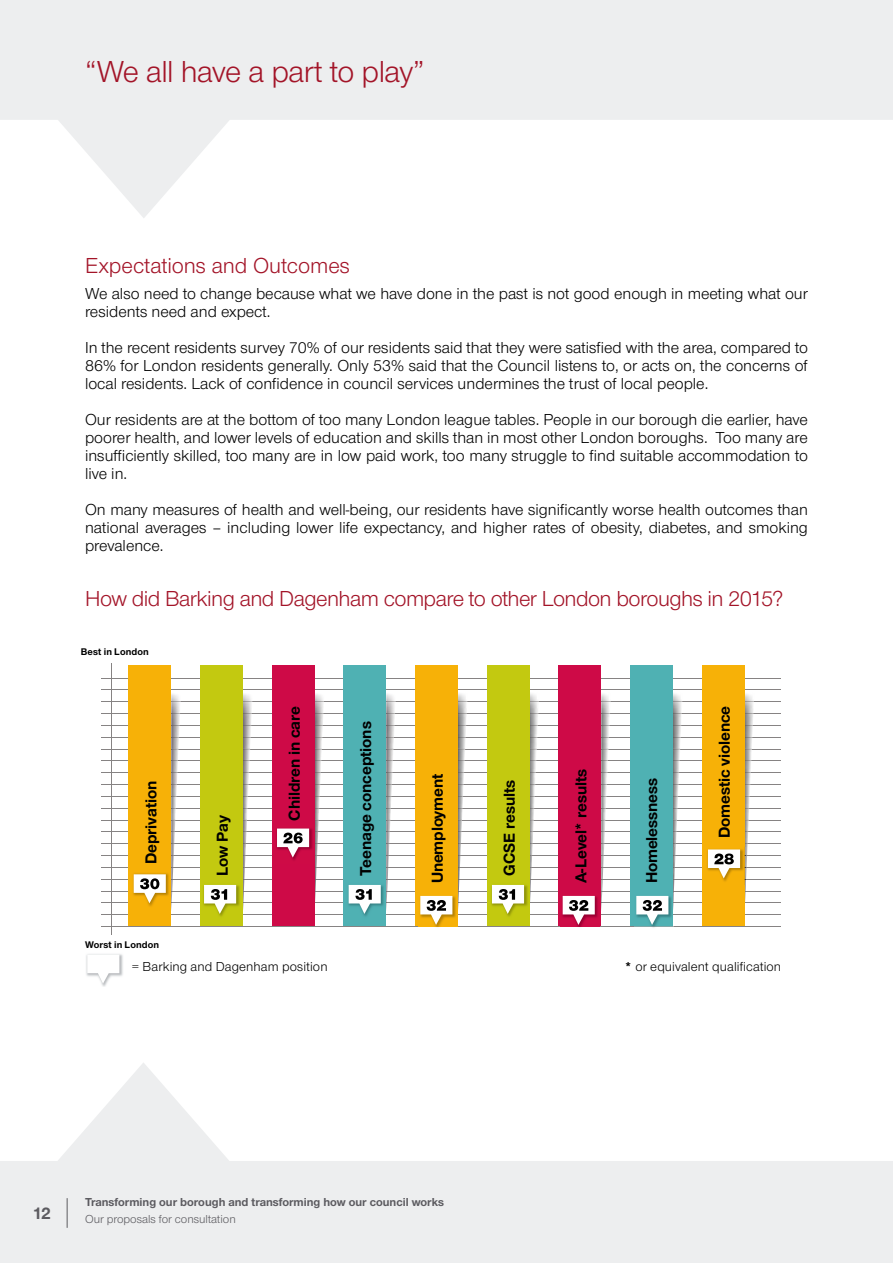
<style>
.page{position:relative;width:893px;height:1263px;background:#fff}
.page>*{position:absolute;margin:0;border:0;box-sizing:border-box;transform-origin:0 0}
.t1{font:31.5px "Nimbus San Nov TOT";letter-spacing:-.02em;color:#a31428}
.t2{font:22.5px "Nimbus San Nov TOT";letter-spacing:-.025em;color:#a31428}
.t3{font:22.5px "Nimbus San Nov TOT";color:#a31428}
.t4{font:700 17.55px "Nimbus San Nov TOT";color:#5c5b60}
.t5{font:16.5px/18px "Nimbus San Nov TOT";color:#000;text-align:justify}
.t6{font:700 16.35px "Nimbus San Nov TOT";letter-spacing:-.01em;color:#000}
.t7{font:13.5px "Nimbus San Nov TOT";letter-spacing:.01em;color:#000}
.t8{font:700 12px "Nimbus San Nov TOT";color:#5c5b60}
.t9{font:12px "Nimbus San Nov TOT";color:#5c5b60}
.t10{font:700 10.05px "Nimbus San Nov TOT";letter-spacing:.01em;color:#000}
.s1{font-weight:700}
</style>
<div class="page">
<svg style="left:0;top:1063px;width:893px;height:200px;fill:#edeeef"></svg>
<svg style="left:0;top:0;width:893px;height:218px;fill:#edeeef"></svg>
<hr style="left:67px;top:1198px;width:1px;height:30px;background:#5c5b60">
<hr style="left:101px;top:926px;width:680px;height:1px;background:#868383">
<hr style="left:101px;top:903px;width:680px;height:1px;background:#868383">
<hr style="left:101px;top:879px;width:680px;height:1px;background:#868383">
<hr style="left:101px;top:855px;width:680px;height:1px;background:#868383">
<hr style="left:101px;top:761px;width:680px;height:1px;background:#868383">
<hr style="left:101px;top:713px;width:680px;height:1px;background:#868383">
<hr style="left:101px;top:784px;width:680px;height:1px;background:#868383">
<hr style="left:101px;top:737px;width:680px;height:1px;background:#868383">
<hr style="left:101px;top:690px;width:680px;height:1px;background:#868383">
<hr style="left:101px;top:832px;width:680px;height:1px;background:#868383">
<hr style="left:101px;top:808px;width:680px;height:1px;background:#868383">
<hr style="left:101px;top:914px;width:680px;height:1px;background:#868383">
<hr style="left:101px;top:891px;width:680px;height:1px;background:#868383">
<hr style="left:101px;top:867px;width:680px;height:1px;background:#868383">
<hr style="left:101px;top:843px;width:680px;height:1px;background:#868383">
<hr style="left:101px;top:749px;width:680px;height:1px;background:#868383">
<hr style="left:101px;top:701px;width:680px;height:1px;background:#868383">
<hr style="left:101px;top:772px;width:680px;height:1px;background:#868383">
<hr style="left:101px;top:725px;width:680px;height:1px;background:#868383">
<hr style="left:101px;top:678px;width:680px;height:1px;background:#868383">
<hr style="left:112px;top:663px;width:1px;height:271px;background:#868383">
<hr style="left:101px;top:820px;width:680px;height:1px;background:#868383">
<hr style="left:101px;top:796px;width:680px;height:1px;background:#868383">
<img style="left:386px;top:773px;width:6px;height:131px">
<img style="left:386px;top:694px;width:10px;height:78px">
<div style="left:343px;top:665px;width:43px;height:261px;background:#4fb1b3"></div>
<img style="left:315px;top:773px;width:6px;height:131px">
<img style="left:315px;top:694px;width:9px;height:78px">
<div style="left:272px;top:665px;width:43px;height:261px;background:#ce0a47"></div>
<img style="left:243px;top:773px;width:6px;height:136px">
<img style="left:243px;top:726px;width:8px;height:46px">
<img style="left:243px;top:694px;width:10px;height:31px">
<div style="left:200px;top:665px;width:43px;height:261px;background:#c3c910"></div>
<img style="left:171px;top:773px;width:6px;height:137px">
<img style="left:171px;top:694px;width:10px;height:78px">
<div style="left:128px;top:665px;width:43px;height:261px;background:#f7b107"></div>
<img style="left:745px;top:694px;width:9px;height:210px">
<div style="left:702px;top:665px;width:43px;height:261px;background:#f7b107"></div>
<img style="left:673px;top:693px;width:10px;height:198px">
<div style="left:630px;top:665px;width:43px;height:261px;background:#4fb1b3"></div>
<img style="left:601px;top:694px;width:10px;height:216px">
<div style="left:558px;top:665px;width:43px;height:261px;background:#ce0a47"></div>
<img style="left:530px;top:693px;width:9px;height:211px">
<div style="left:487px;top:665px;width:43px;height:261px;background:#c3c910"></div>
<img style="left:458px;top:693px;width:10px;height:216px">
<div style="left:415px;top:665px;width:43px;height:261px;background:#f7b107"></div>
<img style="left:133px;top:873px;width:35px;height:33px">
<svg style="left:134px;top:874px;width:39px;height:30px"></svg>
<img style="left:86px;top:954px;width:37px;height:32px">
<svg style="left:87px;top:955px;width:32px;height:28px"></svg>
<img style="left:203px;top:884px;width:37px;height:32px">
<svg style="left:204px;top:885px;width:32px;height:29px"></svg>
<img style="left:276px;top:828px;width:37px;height:32px">
<svg style="left:277px;top:828px;width:32px;height:29px"></svg>
<img style="left:348px;top:885px;width:20px;height:31px">
<svg style="left:349px;top:879px;width:39px;height:35px"></svg>
<img style="left:418px;top:895px;width:39px;height:32px">
<svg style="left:420px;top:896px;width:32px;height:29px"></svg>
<img style="left:491px;top:884px;width:37px;height:32px">
<svg style="left:492px;top:885px;width:32px;height:29px"></svg>
<img style="left:560px;top:895px;width:40px;height:32px">
<svg style="left:563px;top:896px;width:32px;height:29px"></svg>
<img style="left:634px;top:925px;width:39px;height:2px">
<svg style="left:636px;top:891px;width:38px;height:34px"></svg>
<img style="left:707px;top:850px;width:39px;height:34px">
<svg style="left:708px;top:843px;width:40px;height:37px"></svg>
<h1 class="t1" style="left:85px;top:53px;width:341px">“We all have a part to play”</h1>
<h2 class="t3" style="left:85px;top:253px;width:267px">Expectations and Outcomes</h2>
<p class="t5" style="left:85px;top:285px;width:724px">We also need to change because what we have done in the past is not good enough in meeting what our residents need and expect.</p>
<p class="t5" style="left:85px;top:339px;width:724px">In the recent residents survey 70% of our residents said that they were satisfied with the area, compared to 86% for London residents generally. Only 53% said that the Council listens to, or acts on, the concerns of local residents. Lack of confidence in council services undermines the trust of local people.</p>
<p class="t5" style="left:85px;top:411px;width:724px">Our residents are at the bottom of too many London league tables. People in our borough die earlier, have poorer health, and lower levels of education and skills than in most other London boroughs. Too many are insufficiently skilled, too many are in low paid work, too many struggle to find suitable accommodation to live in.</p>
<p class="t5" style="left:85px;top:501px;width:724px">On many measures of health and well-being, our residents have significantly worse health outcomes than national averages – including lower life expectancy, and higher rates of obesity, diabetes, and smoking prevalence.</p>
<h2 class="t2" style="left:85px;top:586px;width:700px">How did Barking and Dagenham compare to other London boroughs in 2015?</h2>
<p class="t10" style="left:81px;top:645px;width:69px">Best in London</p>
<p class="t6" style="left:141px;top:864px;width:85px;rotate:-90deg">Deprivation</p>
<p class="t10" style="left:85px;top:938px;width:75px">Worst in London</p>
<p class="t6" style="left:213px;top:876px;width:62px;rotate:-90deg">Low Pay</p>
<p class="t6" style="left:285px;top:820px;width:116px;rotate:-90deg">Children in care</p>
<p class="t7" style="left:132px;top:958px;width:197px">= Barking and Dagenham position</p>
<p class="t6" style="left:356px;top:876px;width:156px;rotate:-90deg">Teenage conceptions</p>
<p class="t6" style="left:428px;top:883px;width:112px;rotate:-90deg">Unemployment</p>
<p class="t6" style="left:500px;top:876px;width:98px;rotate:-90deg">GCSE results</p>
<p class="t6" style="left:571px;top:883px;width:116px;rotate:-90deg">A-Level* results</p>
<p class="t6" style="left:642px;top:883px;width:108px;rotate:-90deg">Homelessness</p>
<p class="t6" style="left:715px;top:838px;width:134px;rotate:-90deg">Domestic violence</p>
<p class="t7" style="left:624px;top:958px;width:158px"><span class="s1">*</span> or equivalent qualification</p>
<p class="t4" style="left:32px;top:1202px;width:20px">12</p>
<p class="t8" style="left:85px;top:1195px;width:360px">Transforming our borough and transforming how our council works</p>
<p class="t9" style="left:85px;top:1212px;width:152px">Our proposals for consultation</p>
</div>
